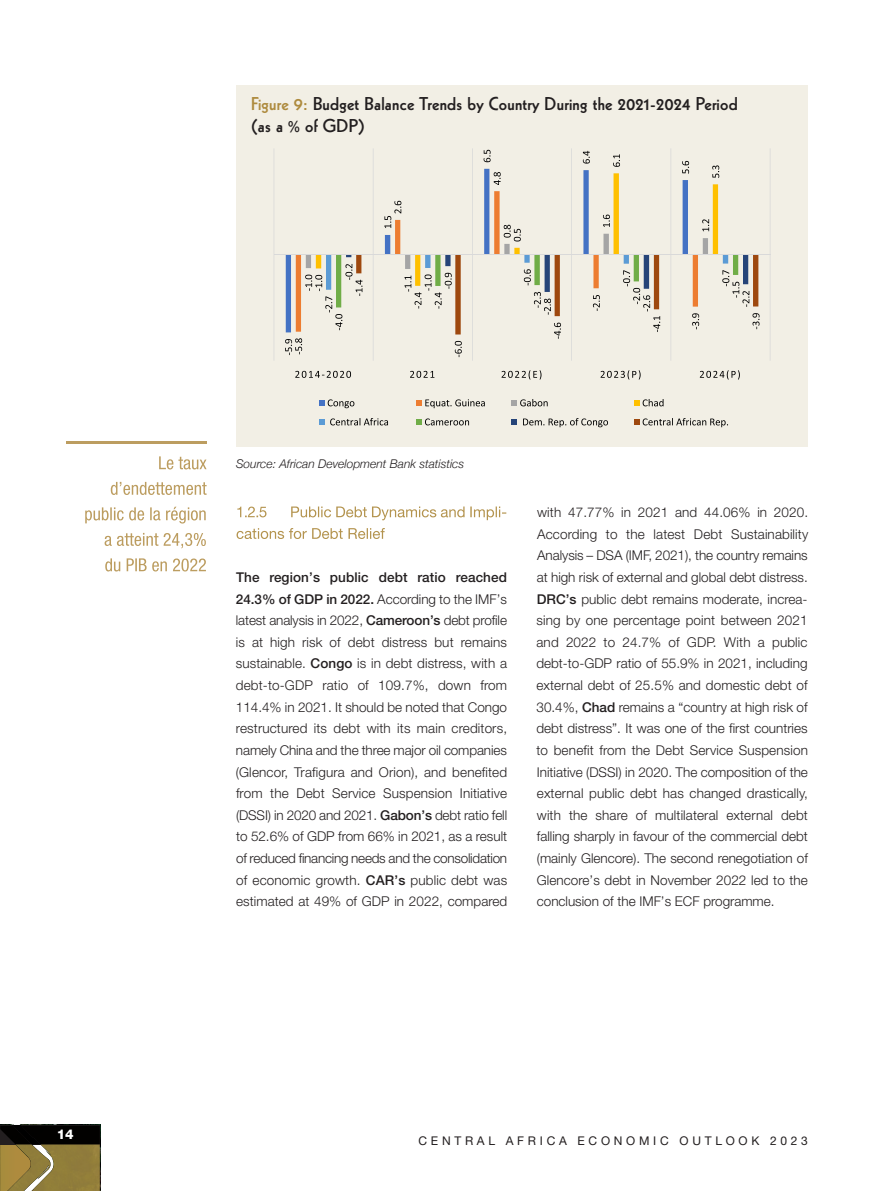
<style>
.page{position:relative;width:893px;height:1191px;background:#fff}
.page>*{position:absolute;margin:0;border:0;box-sizing:border-box;transform-origin:0 0}
.t1{font:800 18px/21.6px "Kabel";letter-spacing:.015em;color:#231f20}
.t2{font:300 13.5px/21.6px "Helvetica Neue";letter-spacing:.005em;color:#231f20;text-align:justify}
.t3{font:800 13.5px "Helvetica Neue";color:#fff}
.t4{font:italic 300 12px "Helvetica Neue";color:#231f20}
.t5{font:12px "Helvetica Neue";letter-spacing:.31em;color:#231f20}
.s1{color:#ae8b3e}
.s2{font-weight:500}
</style>
<div class="page">
<svg style="left:0;top:1124px;width:101px;height:67px;background:#63562c"></svg>
<img style="left:16px;top:1144px;width:84px;height:14px">
<img style="left:237px;top:506px;width:29px;height:11px">
<img style="left:291px;top:506px;width:209px;height:14px">
<img style="left:252px;top:528px;width:133px;height:11px">
<img style="left:67px;top:441px;width:140px;height:2px">
<img style="left:159px;top:456px;width:48px;height:13px">
<img style="left:111px;top:482px;width:96px;height:13px">
<img style="left:102px;top:507px;width:104px;height:16px">
<img style="left:105px;top:533px;width:98px;height:13px">
<img style="left:105px;top:558px;width:101px;height:13px">
<div style="left:236px;top:85px;width:572px;height:361px;background:#f2efe5"></div>
<hr style="left:274px;top:148px;width:1px;height:213px;background:#d9d9d9">
<hr style="left:373px;top:148px;width:1px;height:213px;background:#d9d9d9">
<hr style="left:472px;top:148px;width:1px;height:213px;background:#d9d9d9">
<hr style="left:571px;top:148px;width:1px;height:213px;background:#d9d9d9">
<hr style="left:670px;top:148px;width:1px;height:213px;background:#d9d9d9">
<hr style="left:770px;top:148px;width:1px;height:213px;background:#d9d9d9">
<div style="left:286px;top:169px;width:396px;height:32px;background:#f2efe5"></div>
<svg style="left:316px;top:173px;width:402px;height:28px;background:#ebe8dd"></svg>
<hr style="left:274px;top:254px;width:496px;height:1px;background:#d9d9d9">
<svg style="left:484px;top:150px;width:7px;height:12px"></svg>
<svg style="left:583px;top:151px;width:7px;height:13px"></svg>
<svg style="left:682px;top:161px;width:7px;height:13px"></svg>
<svg style="left:494px;top:172px;width:7px;height:13px"></svg>
<svg style="left:613px;top:154px;width:7px;height:13px"></svg>
<svg style="left:712px;top:165px;width:7px;height:13px"></svg>
<svg style="left:285px;top:201px;width:474px;height:156px;background:#e6e0d3"></svg>
<svg style="left:295px;top:371px;width:56px;height:7px"></svg>
<svg style="left:410px;top:371px;width:24px;height:7px"></svg>
<svg style="left:502px;top:370px;width:39px;height:9px"></svg>
<svg style="left:601px;top:370px;width:40px;height:9px"></svg>
<svg style="left:700px;top:370px;width:40px;height:9px"></svg>
<svg style="left:319px;top:399px;width:35px;height:9px"></svg>
<svg style="left:416px;top:399px;width:69px;height:9px"></svg>
<svg style="left:511px;top:399px;width:37px;height:7px"></svg>
<svg style="left:634px;top:399px;width:29px;height:7px"></svg>
<svg style="left:319px;top:418px;width:69px;height:7px"></svg>
<svg style="left:416px;top:418px;width:53px;height:7px"></svg>
<svg style="left:511px;top:419px;width:6px;height:6px"></svg>
<svg style="left:523px;top:418px;width:85px;height:9px"></svg>
<svg style="left:634px;top:418px;width:94px;height:9px"></svg>
<p class="t3" style="left:57px;top:1129px;width:19px">14</p>
<h1 class="t1" style="left:251px;top:94px;width:488px"><span class="s1">Figure 9:</span> Budget Balance Trends by Country During the 2021-2024 Period (as a % of GDP)</h1>
<p class="t4" style="left:236px;top:456px;width:230px">Source: African Development Bank statistics</p>
<p class="t2" style="left:236px;top:568px;width:273px"><span class="s2">The region’s public debt ratio reached 24.3% of GDP in 2022.</span> According to the IMF’s latest analysis in 2022, <span class="s2">Cameroon’s</span> debt profile is at high risk of debt distress but remains sustainable. <span class="s2">Congo</span> is in debt distress, with a debt-to-GDP ratio of 109.7%, down from 114.4% in 2021. It should be noted that Congo restructured its debt with its main creditors, namely China and the three major oil companies (Glencor, Trafigura and Orion), and benefited from the Debt Service Suspension Initiative (DSSI) in 2020 and 2021. <span class="s2">Gabon’s</span> debt ratio fell to 52.6% of GDP from 66% in 2021, as a result of reduced financing needs and the consolidation of economic growth. <span class="s2">CAR’s</span> public debt was estimated at 49% of GDP in 2022, compared</p>
<p class="t2" style="left:536px;top:503px;width:273px">with 47.77% in 2021 and 44.06% in 2020.<br>According to the latest Debt Sustainability Analysis – DSA (IMF, 2021), the country remains at high risk of external and global debt distress.<br><span class="s2">DRC’s</span> public debt remains moderate, increa&shy;sing by one percentage point between 2021 and 2022 to 24.7% of GDP. With a public debt-to-GDP ratio of 55.9% in 2021, including external debt of 25.5% and domestic debt of 30.4%, <span class="s2">Chad</span> remains a “country at high risk of debt distress”. It was one of the first countries to benefit from the Debt Service Suspension Initiative (DSSI) in 2020. The composition of the external public debt has changed drastically, with the share of multilateral external debt falling sharply in favour of the commercial debt (mainly Glencore). The second renegotiation of Glencore’s debt in November 2022 led to the conclusion of the IMF’s ECF programme.</p>
<p class="t5" style="left:419px;top:1136px;width:391px">CENTRAL AFRICA ECONOMIC OUTLOOK 2023</p>
</div>
